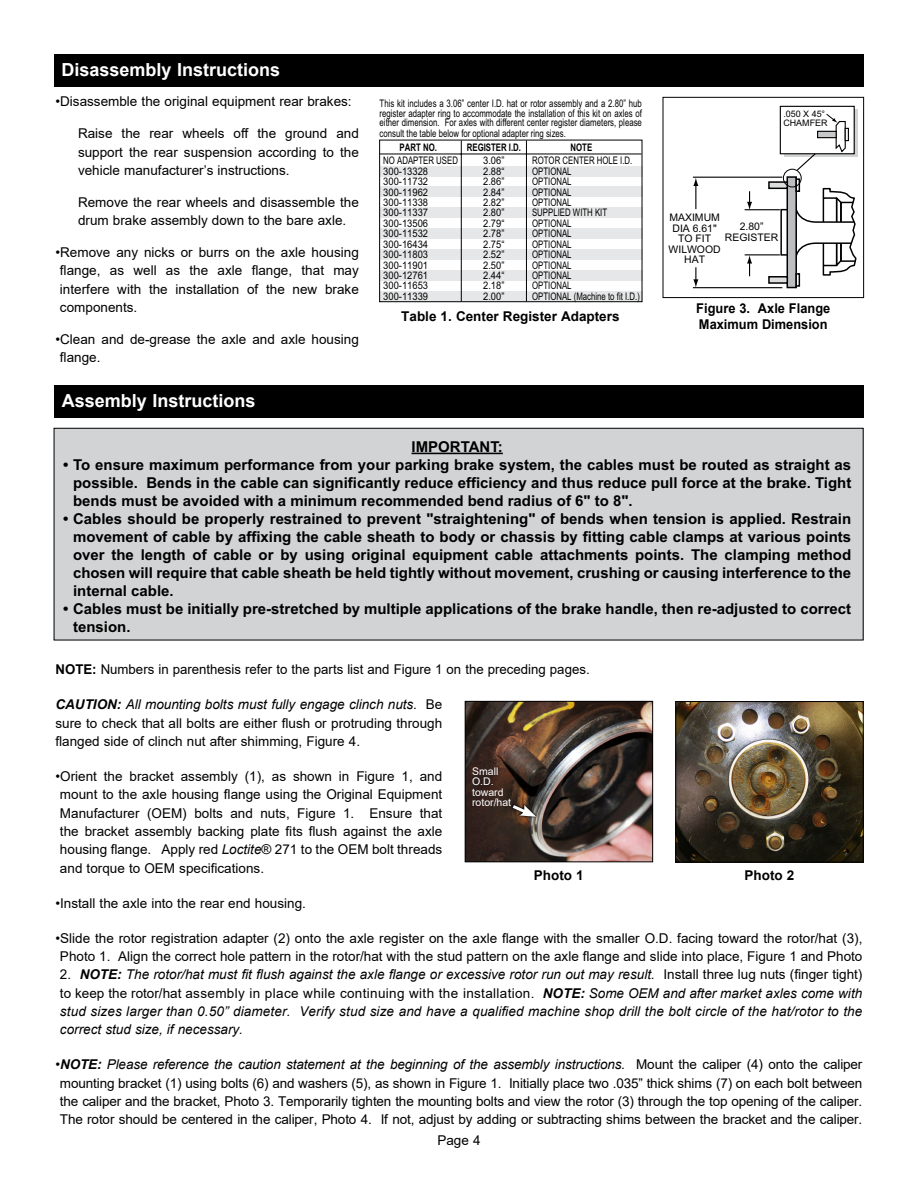
<style>
.page{position:relative;width:918px;height:1188px;background:#fff}
.page>*{position:absolute;margin:0;border:0;box-sizing:border-box;transform-origin:0 0}
.t1{font:700 18px "Arial";color:#fff}
.t2{font:700 15px/18px "Arial";color:#000;text-align:justify}
.t3{font:13.5px/18.3px "Arial";color:#000;text-align:justify}
.t4{font:italic 13.5px/18.3px "Arial";color:#000;text-align:justify}
.t5{font:700 13.5px "Arial";color:#000}
.t6{font:700 13.5px/16.2px "Arial";color:#000;scale:.95 1}
.t7{font:10.5px/10.5px "Arial";color:#000;scale:.75 1}
.t8{font:10.5px/10.5px "Arial";color:#000;text-align:justify;scale:.9 1}
.t9{font:10.5px/10.5px "Arial";color:#000;text-align:center}
.t10{font:10.5px/10.5px "Arial";color:#fff}
.t11{font:700 10.5px "Arial";color:#000;scale:.75 1}
.t12{font:9px/9px "Arial";color:#000}
.s1{font-weight:700}
.s2{font-weight:700;font-style:italic}
.s3{font-style:italic}
.s4{font-style:normal}
</style>
<div class="page">
<div style="left:54px;top:54px;width:810px;height:32px;background:#000"></div>
<svg style="left:780px;top:209px;width:7px;height:47px"></svg>
<div style="left:787px;top:177px;width:9px;height:111px;background:#bcbec0"></div>
<div style="left:787px;top:176px;width:10px;height:112px;border:1px solid #000"></div>
<svg style="left:795px;top:178px;width:5px;height:9px"></svg>
<div style="left:768px;top:181px;width:20px;height:8px;background:#dcddde;border:1px solid #000"></div>
<div style="left:795px;top:273px;width:5px;height:14px;border:1px solid #000"></div>
<div style="left:769px;top:277px;width:18px;height:6px;background:#dcddde"></div>
<div style="left:768px;top:276px;width:20px;height:8px;border:1px solid #000"></div>
<svg style="left:794px;top:187px;width:63px;height:99px"></svg>
<hr style="left:693px;top:177px;width:89px;height:1px;background:#000">
<hr style="left:745px;top:209px;width:35px;height:1px;background:#000">
<hr style="left:693px;top:287px;width:89px;height:1px;background:#000">
<hr style="left:745px;top:254px;width:35px;height:1px;background:#000">
<svg style="left:693px;top:177px;width:5px;height:32px"></svg>
<svg style="left:693px;top:267px;width:5px;height:21px"></svg>
<svg style="left:747px;top:255px;width:5px;height:21px"></svg>
<svg style="left:747px;top:191px;width:5px;height:19px"></svg>
<div style="left:784px;top:109px;width:74px;height:47px;background:linear-gradient(to bottom,#d1d3d4,#d1d3d4)"></div>
<div style="left:780px;top:106px;width:74px;height:48px;background:#fff"></div>
<div style="left:780px;top:106px;width:75px;height:48px;border:1px solid #000"></div>
<svg style="left:846px;top:128px;width:3px;height:13px"></svg>
<div style="left:817px;top:131px;width:20px;height:7px;background:#c7c8ca;border:1px solid #000"></div>
<svg style="left:825px;top:114px;width:21px;height:39px"></svg>
<div style="left:783px;top:169px;width:19px;height:18px;border:1px solid #000;border-radius:50%"></div>
<svg style="left:796px;top:152px;width:21px;height:20px"></svg>
<div style="left:663px;top:97px;width:201px;height:201px;border:1px solid #000"></div>
<div style="left:380px;top:166px;width:262px;height:11px;background:#e6e7e8"></div>
<div style="left:380px;top:186px;width:262px;height:11px;background:#e6e7e8"></div>
<div style="left:380px;top:207px;width:262px;height:11px;background:#e6e7e8"></div>
<div style="left:380px;top:228px;width:262px;height:11px;background:#e6e7e8"></div>
<div style="left:380px;top:249px;width:262px;height:11px;background:#e6e7e8"></div>
<div style="left:380px;top:270px;width:262px;height:11px;background:#e6e7e8"></div>
<div style="left:380px;top:291px;width:262px;height:10px;background:#e6e7e8"></div>
<div style="left:379px;top:140px;width:263px;height:162px;border:1px solid #000"></div>
<hr style="left:380px;top:154px;width:262px;height:1px;background:#000">
<hr style="left:461px;top:141px;width:1px;height:160px;background:#000">
<hr style="left:526px;top:141px;width:1px;height:160px;background:#000">
<img style="left:677px;top:703px;width:185px;height:157px">
<div style="left:675px;top:701px;width:189px;height:161px;border:1px solid #000"></div>
<div style="left:54px;top:385px;width:810px;height:33px;background:#000"></div>
<div style="left:54px;top:428px;width:809px;height:212px;background:#d1d3d4"></div>
<div style="left:54px;top:428px;width:810px;height:212px;border:1px solid #000"></div>
<hr style="left:412px;top:453px;width:91px;height:1px;background:#000">
<img style="left:467px;top:703px;width:184px;height:157px">
<div style="left:465px;top:701px;width:188px;height:161px;border:1px solid #000"></div>
<svg style="left:509px;top:801px;width:30px;height:20px"></svg>
<h1 class="t1" style="left:62px;top:57px;width:220px">Disassembly Instructions</h1>
<p class="t3" style="left:56px;top:92px;width:298px">•Disassemble the original equipment rear brakes:</p>
<p class="t3" style="left:78px;top:124px;width:282px">Raise the rear wheels off the ground and support the rear suspension according to the vehicle manufacturer’s instructions.</p>
<p class="t3" style="left:78px;top:193px;width:282px">Remove the rear wheels and disassemble the drum brake assembly down to the bare axle.</p>
<p class="t3" style="left:60px;top:243px;width:300px;text-indent:-4px">•Remove any nicks or burrs on the axle housing flange, as well as the axle flange, that may interfere with the installation of the new brake components.</p>
<p class="t3" style="left:60px;top:330px;width:300px;text-indent:-4px">•Clean and de-grease the axle and axle housing flange.</p>
<h1 class="t1" style="left:62px;top:388px;width:195px">Assembly Instructions</h1>
<p class="t7" style="left:380px;top:98px;width:351px;line-height:10.1px;text-align:justify">This kit includes a 3.06” center I.D. hat or rotor assembly and a 2.80” hub register adapter ring to accommodate the installation of this kit on axles of either dimension. For axles with different center register diameters, please consult the table below for optional adapter ring sizes.</p>
<p class="t11" style="left:400px;top:140px;width:51px">PART NO.</p>
<p class="t11" style="left:467px;top:140px;width:74px">REGISTER I.D.</p>
<p class="t11" style="left:571px;top:140px;width:30px">NOTE</p>
<p class="t7" style="left:383px;top:155px;width:101px">NO ADAPTER USED<br>300-13328<br>300-11732<br>300-11962<br>300-11338<br>300-11337<br>300-13506<br>300-11532<br>300-16434<br>300-11803<br>300-11901<br>300-12761<br>300-11653<br>300-11339</p>
<p class="t8" style="left:483px;top:155px;width:25px">3.06” 2.88“ 2.86” 2.84” 2.82” 2.80” 2.79“ 2.78” 2.75“ 2.52” 2.50” 2.44“ 2.18” 2.00”</p>
<p class="t7" style="left:532px;top:155px;width:145px">ROTOR CENTER HOLE I.D.<br>OPTIONAL<br>OPTIONAL<br>OPTIONAL<br>OPTIONAL<br>SUPPLIED WITH KIT<br>OPTIONAL<br>OPTIONAL<br>OPTIONAL<br>OPTIONAL<br>OPTIONAL<br>OPTIONAL<br>OPTIONAL<br>OPTIONAL (Machine to fit I.D.)</p>
<p class="t5" style="left:401px;top:307px;width:220px">Table 1. Center Register Adapters</p>
<p class="t12" style="left:783px;top:109px;width:46px">.050 X 45°<br>CHAMFER</p>
<p class="t9" style="left:669px;top:212px;width:54px">MAXIMUM<br>DIA 6.61"<br>TO FIT<br>WILWOOD<br>HAT</p>
<p class="t9" style="left:725px;top:221px;width:55px">2.80”<br>REGISTER</p>
<p class="t6" style="left:696px;top:300px;width:143px">Figure 3. Axle Flange<br>Maximum Dimension</p>
<p class="t2" style="left:412px;top:438px;width:93px">IMPORTANT:</p>
<p class="t2" style="left:73px;top:456px;width:780px;text-indent:-10px">• To ensure maximum performance from your parking brake system, the cables must be routed as straight as possible. Bends in the cable can significantly reduce efficiency and thus reduce pull force at the brake. Tight bends must be avoided with a minimum recommended bend radius of 6" to 8".</p>
<p class="t2" style="left:73px;top:510px;width:780px;text-indent:-10px">• Cables should be properly restrained to prevent "straightening" of bends when tension is applied. Restrain movement of cable by affixing the cable sheath to body or chassis by fitting cable clamps at various points over the length of cable or by using original equipment cable attachments points. The clamping method chosen will require that cable sheath be held tightly without movement, crushing or causing interference to the internal cable.</p>
<p class="t2" style="left:73px;top:600px;width:780px;text-indent:-10px">• Cables must be initially pre-stretched by multiple applications of the brake handle, then re-adjusted to correct tension.</p>
<p class="t3" style="left:56px;top:660px;width:536px"><span class="s1">NOTE:</span> Numbers in parenthesis refer to the parts list and Figure 1 on the preceding pages.</p>
<p class="t3" style="left:56px;top:695px;width:388px"><span class="s2">CAUTION:</span> <span class="s3">All mounting bolts must fully engage clinch nuts.</span> Be sure to check that all bolts are either flush or protruding through flanged side of clinch nut after shimming, Figure 4.</p>
<p class="t3" style="left:60px;top:767px;width:384px;text-indent:-4px">•Orient the bracket assembly (1), as shown in Figure 1, and mount to the axle housing flange using the Original Equipment Manufacturer (OEM) bolts and nuts, Figure 1. Ensure that the bracket assembly backing plate fits flush against the axle housing flange. Apply red <span class="s3">Loctite</span>® 271 to the OEM bolt threads and torque to OEM specifications.</p>
<p class="t3" style="left:56px;top:894px;width:252px">•Install the axle into the rear end housing.</p>
<p class="t3" style="left:56px;top:929px;width:809px;text-align:center">•Slide the rotor registration adapter (2) onto the axle register on the axle flange with the smaller O.D. facing toward the rotor/hat (3),<br>Photo 1. Align the correct hole pattern in the rotor/hat with the stud pattern on the axle flange and slide into place, Figure 1 and Photo</p>
<p class="t4" style="left:60px;top:966px;width:804px"><span class="s4">2.</span> <span class="s1">NOTE:</span> The rotor/hat must fit flush against the axle flange or excessive rotor run out may result. <span class="s4">Install three lug nuts (finger tight) to keep the rotor/hat assembly in place while continuing with the installation.</span> <span class="s1">NOTE:</span> Some OEM and after market axles come with stud sizes larger than 0.50” diameter. Verify stud size and have a qualified machine shop drill the bolt circle of the hat/rotor to the correct stud size, if necessary.</p>
<p class="t3" style="left:56px;top:1055px;width:808px;text-align:center">•<span class="s2">NOTE:</span> <span class="s3">Please reference the caution statement at the beginning of the assembly instructions.</span> Mount the caliper (4) onto the caliper mounting bracket (1) using bolts (6) and washers (5), as shown in Figure 1. Initially place two .035” thick shims (7) on each bolt between the caliper and the bracket, Photo 3. Temporarily tighten the mounting bolts and view the rotor (3) through the top opening of the caliper.<br>The rotor should be centered in the caliper, Photo 4. If not, adjust by adding or subtracting shims between the bracket and the caliper.</p>
<p class="t3" style="left:437px;top:1131px;width:45px">Page 4</p>
<p class="t10" style="left:472px;top:766px;width:41px">Small<br>O.D. toward rotor/hat</p>
<p class="t5" style="left:534px;top:865px;width:51px">Photo 1</p>
<p class="t5" style="left:745px;top:865px;width:51px">Photo 2</p>
</div>
